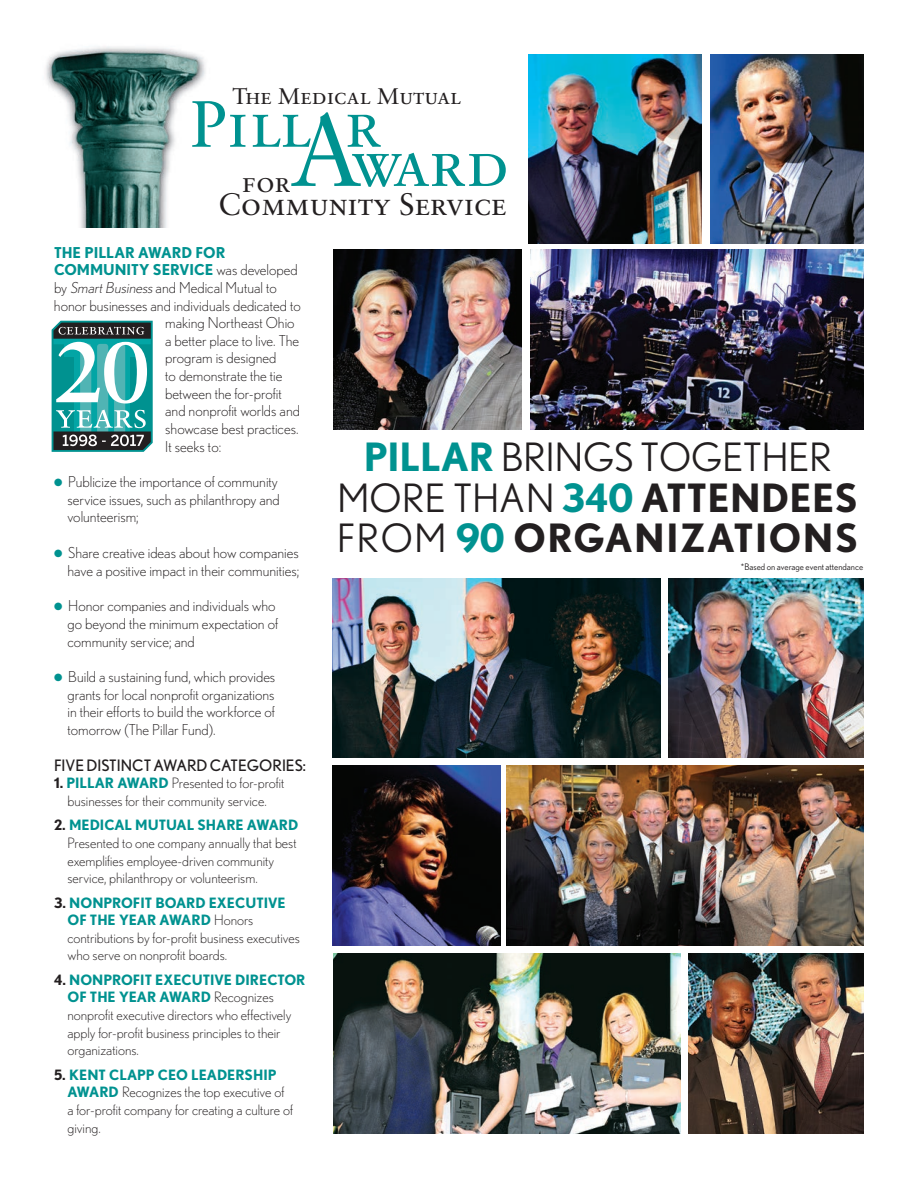
<style>
.page{position:relative;width:918px;height:1188px;background:#fff}
.page>*{position:absolute;margin:0;border:0;box-sizing:border-box;transform-origin:0 0}
.t1{font:65.4px "Sabon Roman SC";color:#009290}
.t2{font:39px "Nobel";color:#231f20}
.t3{font:700 39px "Nobel";letter-spacing:.01em;color:#231f20}
.t4{font:700 39px "Nobel";letter-spacing:.04em;color:#231f20}
.t5{font:31.05px "Sabon Roman SC";color:#231f20}
.t6{font:28.2px "Sabon Roman SC";color:#231f20}
.t7{font:22.5px "Sabon Roman SC";color:#231f20}
.t8{font:15.75px "Nobel";color:#231f20}
.t9{font:300 15px/17.7px "Nobel";color:#231f20}
.t10{font:700 15px "Nobel";color:#009290}
.t11{font:300 14.25px/17.7px "Nobel";color:#231f20}
.t12{font:9px "Nobel";color:#231f20}
.s1{font-size:101.4px}
.s2{font-weight:300;color:#231f20}
.s3{font-style:italic}
.s4{color:#009290}
.s5{font-weight:700}
.s6{font-weight:700;color:#009290}
.s7{font-weight:400}
</style>
<div class="page">
<img style="left:529px;top:54px;width:172px;height:190px">
<img style="left:333px;top:766px;width:167px;height:179px">
<img style="left:507px;top:766px;width:356px;height:179px">
<img style="left:333px;top:953px;width:347px;height:181px">
<img style="left:688px;top:953px;width:176px;height:181px">
<img style="left:710px;top:54px;width:154px;height:190px">
<img style="left:668px;top:578px;width:195px;height:180px">
<img style="left:332px;top:578px;width:328px;height:180px">
<img style="left:333px;top:250px;width:189px;height:179px">
<img style="left:530px;top:250px;width:334px;height:179px">
<svg style="left:51px;top:320px;width:102px;height:132px"></svg>
<img style="left:45px;top:46px;width:161px;height:181px">
<p class="t7" style="left:232px;top:83px;width:230px">The Medical Mutual</p>
<p class="t1" style="left:191px;top:85px;width:193px">Pill r</p>
<p class="t6" style="left:242px;top:165px;width:50px">for</p>
<p class="t1" style="left:289px;top:124px;width:222px"><span class="s1">A</span>ward</p>
<p class="t5" style="left:218px;top:186px;width:290px">Community Service</p>
<p class="t10" style="left:54px;top:243px;width:173px">THE PILLAR AWARD FOR</p>
<p class="t10" style="left:54px;top:261px;width:245px">COMMUNITY SERVICE <span class="s2">was developed</span></p>
<p class="t9" style="left:54px;top:279px;width:224px">by <span class="s3">SmartBusiness</span>and Medical Mutual to</p>
<p class="t9" style="left:54px;top:296px;width:248px">honor businesses and individuals dedicated to</p>
<p class="t9" style="left:165px;top:314px;width:131px">making Northeast Ohio</p>
<p class="t9" style="left:165px;top:331px;width:135px">a better place to live. The</p>
<p class="t9" style="left:165px;top:349px;width:113px">program is designed</p>
<p class="t9" style="left:165px;top:367px;width:119px">to demonstrate the tie</p>
<p class="t9" style="left:165px;top:384px;width:118px">between the for-profit</p>
<p class="t9" style="left:165px;top:402px;width:136px">and nonprofit worlds and</p>
<p class="t9" style="left:165px;top:420px;width:135px">showcase best practices.</p>
<p class="t9" style="left:165px;top:437px;width:57px">It seeks to:</p>
<p class="t9" style="left:67px;top:473px;width:214px;text-indent:-13px"><span class="s4">●</span> Publicize the importance of community service issues, such as philanthropy and volunteerism;</p>
<p class="t9" style="left:54px;top:544px;width:247px;text-align:right"><span class="s4">●</span> Share creative ideas about how companies have a positive impact in their communities;</p>
<p class="t9" style="left:67px;top:597px;width:212px;text-indent:-13px"><span class="s4">●</span> Honor companies and individuals who go beyond the minimum expectation of community service; and</p>
<p class="t9" style="left:67px;top:668px;width:209px;text-align:justify;text-indent:-13px"><span class="s4">●</span> Build a sustaining fund, which provides grants for local nonprofit organizations in their efforts to build the workforce of tomorrow (The Pillar Fund).</p>
<p class="t8" style="left:54px;top:756px;width:253px">FIVE DISTINCT AWARD CATEGORIES:</p>
<p class="t11" style="left:54px;top:774px;width:232px;text-align:center"><span class="s5">1.</span> <span class="s6">PILLAR AWARD</span> Presented to for-profit businesses for their community service.</p>
<p class="t11" style="left:67px;top:816px;width:232px;text-indent:-13px"><span class="s5">2.</span> <span class="s6">MEDICAL MUTUAL SHARE AWARD </span>Presented to one company annually that best exemplifies employee-driven community service, philanthropy or volunteerism.</p>
<p class="t11" style="left:67px;top:893px;width:234px;text-indent:-13px"><span class="s5">3.</span> <span class="s6">NONPROFIT BOARD EXECUTIVE OF THE YEAR AWARD</span> Honors contributions by for-profit business executives who serve on nonprofit boards.</p>
<p class="t11" style="left:67px;top:971px;width:239px;text-indent:-13px"><span class="s5">4.</span> <span class="s6">NONPROFIT EXECUTIVE DIRECTOR OF THE YEAR AWARD</span> Recognizes nonprofit executive directors who effectively apply for-profit business principles to their organizations.</p>
<p class="t11" style="left:67px;top:1066px;width:227px;text-indent:-13px"><span class="s5">5.</span> <span class="s6">KENT CLAPP CEO LEADERSHIP<br>AWARD</span> Recognizes the top executive of a for-profit company for creating a culture of giving.</p>
<p class="t2" style="left:364px;top:435px;width:470px"><span class="s6">PILLAR</span> BRINGS TOGETHER</p>
<p class="t3" style="left:337px;top:475px;width:522px"><span class="s7">MORE THAN</span> <span class="s4">340</span> ATTENDEES</p>
<p class="t4" style="left:337px;top:515px;width:523px"><span class="s7">FROM</span> <span class="s4">90</span> ORGANIZATIONS</p>
<p class="t12" style="left:741px;top:561px;width:124px">*Based on average event attendance</p>
</div>
